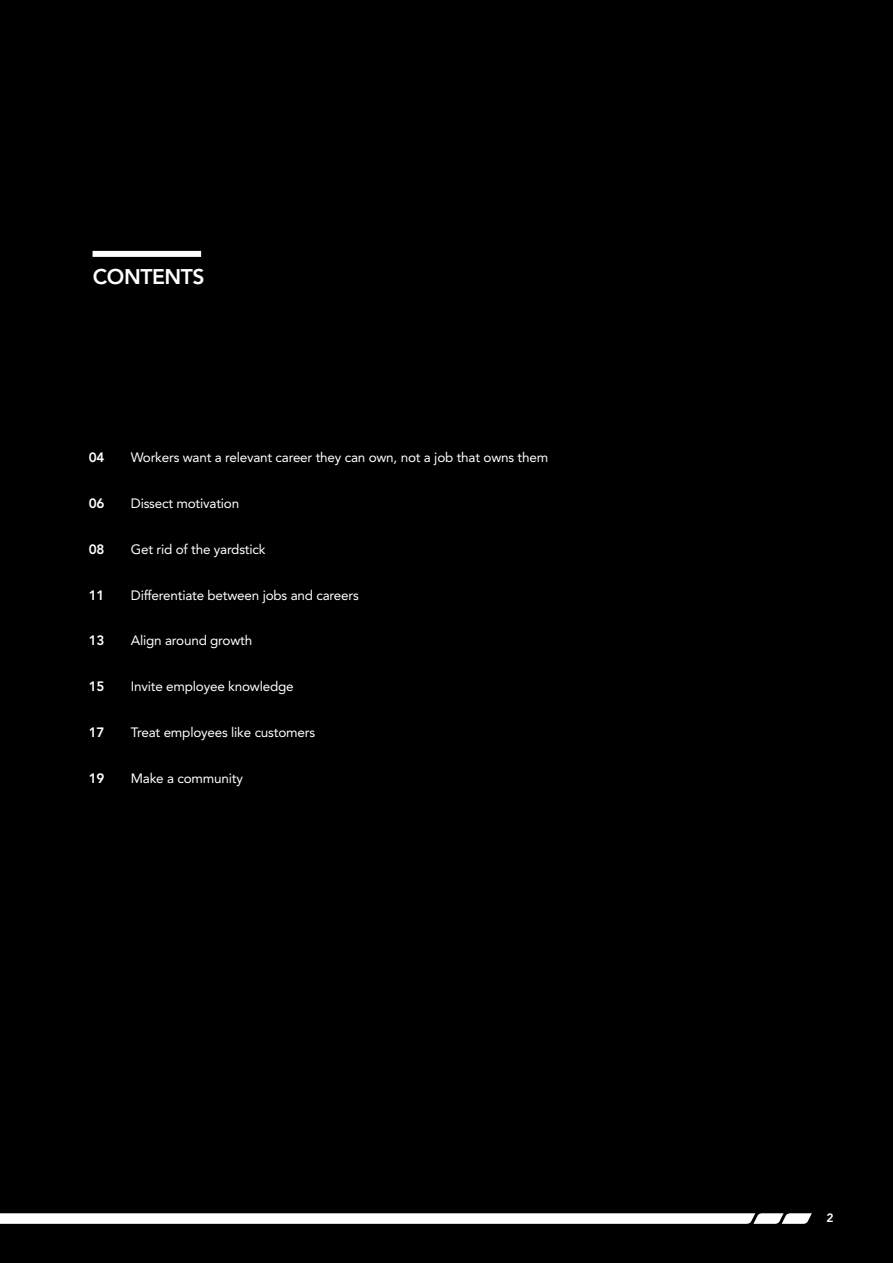
<style>
.page{position:relative;width:893px;height:1263px;background:#000}
.page>*{position:absolute;margin:0;border:0;box-sizing:border-box;transform-origin:0 0}
.t1{font:800 21.15px "Avenir LT Std";letter-spacing:-.02em;color:#fff}
.t2{font:13.5px "Avenir LT Std";letter-spacing:-.015em;color:#fff}
.t3{font:800 13.5px "Avenir LT Std";letter-spacing:-.015em;color:#fff}
.t4{font:800 12px "Avenir LT Std";color:#fff}
</style>
<div class="page">
<div style="left:93px;top:251px;width:108px;height:6px;background:#fff"></div>
<svg style="left:0;top:1213px;width:812px;height:11px;background:#f1f1f1"></svg>
<h1 class="t1" style="left:93px;top:264px;width:113px">CONTENTS</h1>
<p class="t3" style="left:89px;top:450px;width:17px">04</p>
<p class="t2" style="left:131px;top:450px;width:419px">Workers want a relevant career they can own, not a job that owns them</p>
<p class="t3" style="left:89px;top:495px;width:17px">06</p>
<p class="t2" style="left:131px;top:495px;width:110px">Dissect motivation</p>
<p class="t3" style="left:89px;top:541px;width:17px">08</p>
<p class="t2" style="left:131px;top:541px;width:136px">Get rid of the yardstick</p>
<p class="t3" style="left:89px;top:587px;width:17px">11</p>
<p class="t2" style="left:131px;top:587px;width:229px">Differentiate between jobs and careers</p>
<p class="t3" style="left:89px;top:633px;width:17px">13</p>
<p class="t2" style="left:131px;top:633px;width:123px">Align around growth</p>
<p class="t3" style="left:89px;top:678px;width:17px">15</p>
<p class="t2" style="left:131px;top:678px;width:164px">Invite employee knowledge</p>
<p class="t3" style="left:89px;top:724px;width:17px">17</p>
<p class="t2" style="left:131px;top:724px;width:186px">Treat employees like customers</p>
<p class="t3" style="left:89px;top:770px;width:17px">19</p>
<p class="t2" style="left:131px;top:770px;width:114px">Make a community</p>
<p class="t4" style="left:827px;top:1210px;width:9px">2</p>
</div>
